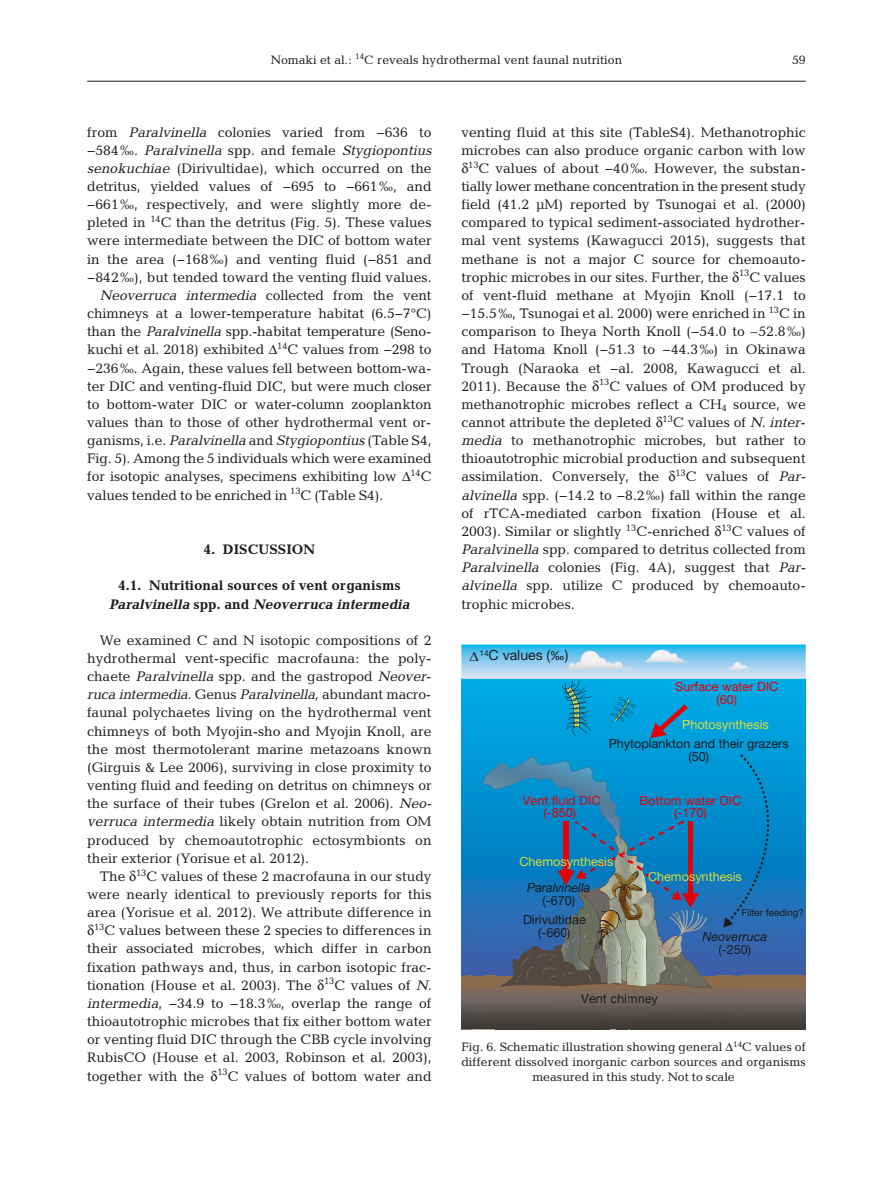
<style>
.page{position:relative;width:893px;height:1178px;background:#fff}
.page>*{position:absolute;margin:0;border:0;box-sizing:border-box;transform-origin:0 0}
.t1{font:14.1px "Helvetica Neue";color:#1b1c20}
.t2{font:13.95px/18.1px "Candida";color:#1b1c20;text-align:justify}
.t3{font:13.95px "Oblique Straight Plain";letter-spacing:-.005em;color:#1b1c20}
.t4{font:700 13.95px "Candida";color:#1b1c20}
.t5{font:700 13.95px "Oblique Straight";color:#1b1c20}
.t6{font:12.6px/12.6px "Helvetica Neue";color:#1b1c20;text-align:center}
.t7{font:12.6px/12.6px "Helvetica Neue";color:#e60005;text-align:center}
.t8{font:12.6px "Helvetica Neue";color:#dadd3b}
.t9{font:italic 12.6px "Helvetica Neue";color:#1b1c20}
.t10{font:12.3px/14.7px "Candida";color:#1b1c20;text-align:center}
.t11{font:9.9px "Helvetica Neue";color:#1b1c20}
.s1{font-family:"Oblique Straight Plain"}
.s2{font-family:"Candida"}
.s3{font-size:12.6px}
</style>
<div class="page">
<hr style="left:87px;top:81px;width:719px;height:1px;background:#1b1c20">
<svg style="left:461px;top:738px;width:344px;height:238px;background:#0b89ca"></svg>
<svg style="left:461px;top:976px;width:344px;height:53px;background:#685a4f"></svg>
<img style="left:467px;top:903px;width:5px;height:18px">
<img style="left:462px;top:921px;width:10px;height:55px">
<img style="left:462px;top:976px;width:10px;height:53px">
<img style="left:467px;top:976px;width:5px;height:46px">
<svg style="left:472px;top:754px;width:297px;height:276px;background:#32769f"></svg>
<img style="left:609px;top:883px;width:23px;height:53px">
<img style="left:561px;top:910px;width:48px;height:60px">
<svg style="left:461px;top:644px;width:345px;height:94px;background:#38b3e2"></svg>
<p class="t10" style="left:271px;top:53px;width:353px">Nomaki et al.: <sup>14</sup>C reveals hydrothermal vent faunal nutrition</p>
<p class="t10" style="left:792px;top:53px;width:15px">59</p>
<p class="t2" style="left:87px;top:124px;width:346px">from <span class="s1">Paralvinella</span> colonies varied from −636 to</p>
<p class="t3" style="left:87px;top:145px;width:346px"><span class="s2">−584‰.</span> Paralvinella <span class="s2">spp. and female</span> Stygiopontius</p>
<p class="t2" style="left:87px;top:160px;width:346px"><span class="s1">senokuchiae</span> (Dirivultidae), which occurred on the detritus, yielded values of −695 to −661‰, and −661‰, respectively, and were slightly more de - pleted in <sup>14</sup>C than the detritus (Fig. 5). These values were intermediate between the DIC of bottom water in the area (−168‰) and venting fluid (−851 and −842‰), but tended toward the venting fluid values.</p>
<p class="t3" style="left:100px;top:290px;width:333px">Neoverruca intermedia <span class="s2">collected from the vent</span></p>
<p class="t2" style="left:87px;top:306px;width:346px">chimneys at a lower-temperature habitat (6.5−7°C) than the <span class="s1">Paralvinella</span> spp.-habitat temperature (Seno - kuchi et al. 2018) exhibited <sup>14</sup>C values from −298 to −236‰. Again, these values fell between bottom-wa&shy;ter DIC and venting-fluid DIC, but were much closer to bottom-water DIC or water-column zooplankton values than to those of other hydrothermal vent or-</p>
<p class="t3" style="left:87px;top:435px;width:346px"><span class="s2">ganisms, i.e.</span> Paralvinella <span class="s2">and</span> Stygiopontius <span class="s2">(Table S4,</span></p>
<p class="t2" style="left:87px;top:451px;width:346px">Fig. 5). Among the 5 individuals which were examined for isotopic analyses, specimens ex hibiting low <sup>14</sup>C values tended to be enriched in <sup>13</sup>C (Table S4).</p>
<p class="t4" style="left:204px;top:544px;width:113px">4. DISCUSSION</p>
<p class="t4" style="left:118px;top:581px;width:284px">4.1. Nutritional sources of vent organisms</p>
<p class="t5" style="left:109px;top:598px;width:302px">Paralvinella <span class="s2">spp. and</span> Neoverruca intermedia</p>
<p class="t2" style="left:87px;top:632px;width:346px;text-indent:13px">We examined C and N isotopic compositions of 2 hydrothermal vent-specific macrofauna: the poly&shy;chaete <span class="s1">Paralvinella</span> spp. and the gastropod <span class="s1">Neover-</span></p>
<p class="t3" style="left:87px;top:690px;width:346px">ruca intermedia<span class="s2">. Genus</span> Paralvinella, <span class="s2">abundant macro -</span></p>
<p class="t2" style="left:87px;top:705px;width:346px">faunal polychaetes living on the hydrothermal vent chimneys of both Myojin-sho and Myojin Knoll, are the most thermotolerant marine metazoans known (Girguis &amp; Lee 2006), surviving in close proximity to venting fluid and feeding on detritus on chimneys or the surface of their tubes (Grelon et al. 2006). <span class="s1">Neo - verruca intermedia</span> likely obtain nutrition from OM produced by chemoautotrophic ectosymbionts on their exterior (Yorisue et al. 2012).</p>
<p class="t2" style="left:87px;top:868px;width:346px;text-align:right">The <sup>13</sup>C values of these 2 macrofauna in our study were nearly identical to previously reports for this area (Yorisue et al. 2012). We attribute difference in <sup>13</sup>C values between these 2 species to differences in their associated microbes, which differ in carbon fixation pathways and, thus, in carbon isotopic frac&shy;tionation (House et al. 2003). The <sup>13</sup>C values of <span class="s1">N. intermedia</span>, −34.9 to −18.3‰, overlap the range of thioautotrophic microbes that fix either bottom water or venting fluid DIC through the CBB cycle involving RubisCO (House et al. 2003, Robinson et al. 2003), together with the <sup>13</sup>C values of bottom water and</p>
<p class="t2" style="left:461px;top:124px;width:346px">venting fluid at this site (TableS4). Methanotrophic</p>
<p class="t2" style="left:461px;top:142px;width:346px">microbes can also produce organic carbon with low</p>
<p class="t2" style="left:468px;top:160px;width:339px"><sup>13</sup>C values of about −40‰. However, the substan-</p>
<p class="t2" style="left:461px;top:179px;width:346px">tially lower methane concentration in the present study</p>
<p class="t2" style="left:461px;top:197px;width:346px">field (41.2 µM) reported by Tsunogai et al. (2000)</p>
<p class="t2" style="left:461px;top:215px;width:345px">compared to typical sediment-associated hydrother-</p>
<p class="t2" style="left:461px;top:233px;width:346px">mal vent systems (Kawagucci 2015), suggests that</p>
<p class="t2" style="left:461px;top:251px;width:346px">methane is not a major C source for chemoauto-</p>
<p class="t2" style="left:461px;top:269px;width:346px">trophic microbes in our sites. Further, the <sup>13</sup>C values</p>
<p class="t2" style="left:461px;top:288px;width:346px">of vent-fluid methane at Myojin Knoll (−17.1 to</p>
<p class="t2" style="left:461px;top:306px;width:346px">−15.5‰, Tsunogai et al. 2000) were enriched in <sup>13</sup>C in</p>
<p class="t2" style="left:461px;top:324px;width:346px">comparison to Iheya North Knoll (−54.0 to –52.8‰)</p>
<p class="t2" style="left:461px;top:342px;width:346px">and Hatoma Knoll (−51.3 to −44.3‰) in Okinawa</p>
<p class="t2" style="left:461px;top:360px;width:346px">Trough (Nara oka et −al. 2008, Kawagucci et al.</p>
<p class="t2" style="left:461px;top:378px;width:346px">2011). Because the <sup>13</sup>C values of OM produced by</p>
<p class="t2" style="left:461px;top:396px;width:346px">methanotrophic microbes reflect a CH<sub>4</sub> source, we</p>
<p class="t2" style="left:461px;top:415px;width:345px">cannot attribute the depleted <sup>13</sup>C values of <span class="s1">N</span>. <span class="s1">inter-</span></p>
<p class="t2" style="left:461px;top:433px;width:346px"><span class="s1">media</span> to methanotrophic microbes, but rather to</p>
<p class="t2" style="left:461px;top:451px;width:346px">thioautotrophic microbial production and subsequent</p>
<p class="t2" style="left:461px;top:469px;width:346px">assi mi la tion. Conversely, the <sup>13</sup>C values of <span class="s1">Par-</span></p>
<p class="t2" style="left:461px;top:487px;width:346px"><span class="s1">alvinella</span> spp. (−14.2 to −8.2‰) fall within the range</p>
<p class="t2" style="left:461px;top:505px;width:346px">of rTCA-mediated carbon fixation (House et al.</p>
<p class="t2" style="left:461px;top:523px;width:346px">2003). Similar or slightly <sup>13</sup>C-enriched <sup>13</sup>C values of</p>
<p class="t2" style="left:461px;top:542px;width:346px"><span class="s1">Paralvinella</span> spp. compared to detritus collected from</p>
<p class="t2" style="left:461px;top:560px;width:346px"><span class="s1">Paralvinella</span> colonies (Fig. 4A), suggest that <span class="s1">Par-</span></p>
<p class="t2" style="left:461px;top:578px;width:346px"><span class="s1">alvinella</span> spp. utilize C produced by chemoauto-</p>
<p class="t2" style="left:461px;top:596px;width:115px">trophic microbes.</p>
<p class="t1" style="left:479px;top:650px;width:90px"><sup>14</sup>C values (<span class="s3">‰</span>)</p>
<p class="t7" style="left:675px;top:681px;width:105px">Surface water DIC (60)</p>
<p class="t8" style="left:682px;top:720px;width:88px">Photosynthesis</p>
<p class="t6" style="left:609px;top:738px;width:182px">Phytoplankton and their grazers (50)</p>
<p class="t7" style="left:523px;top:795px;width:79px">Vent fluid DIC (-850)</p>
<p class="t7" style="left:640px;top:795px;width:103px">Bottom water DIC (-170)</p>
<p class="t8" style="left:519px;top:857px;width:95px">Chemosynthesis</p>
<p class="t9" style="left:527px;top:883px;width:65px">Paralvinella</p>
<p class="t6" style="left:542px;top:895px;width:34px">(-670)</p>
<p class="t6" style="left:523px;top:915px;width:64px">Dirivultidae (-660)</p>
<p class="t8" style="left:648px;top:872px;width:95px">Chemosynthesis</p>
<p class="t11" style="left:741px;top:909px;width:64px">Filter feeding?</p>
<p class="t9" style="left:702px;top:932px;width:66px">Neoverruca</p>
<p class="t6" style="left:718px;top:944px;width:34px">(-250)</p>
<p class="t6" style="left:581px;top:993px;width:78px">Vent chimney</p>
<p class="t10" style="left:461px;top:1041px;width:346px">Fig. 6. Schematic illustration showing general <sup>14</sup>C values of different dissolved inorganic carbon sources and organisms measured in this study. Not to scale</p>
</div>
